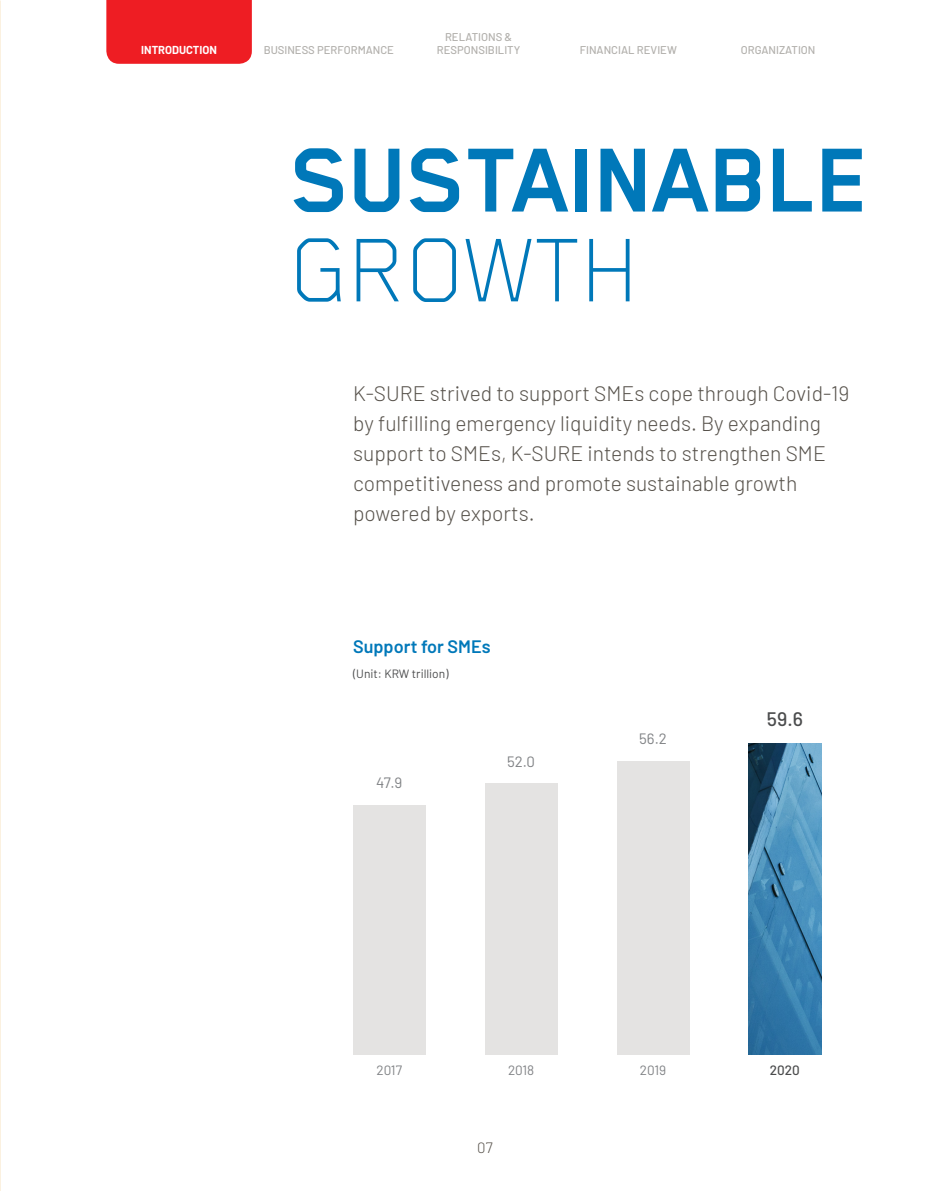
<style>
.page{position:relative;width:936px;height:1191px;background:#fff}
.page>*{position:absolute;margin:0;border:0;box-sizing:border-box;transform-origin:0 0}
.t1{font:700 105px "Blender W00";letter-spacing:-.01em;color:#0078b9}
.t2{font:100 105px "Blender W00";letter-spacing:-.005em;color:#0078b9}
.t3{font:300 21px/30px "Barlow";color:#57524b}
.t4{font:500 19.5px "Barlow";color:#4b4c4d}
.t5{font:600 18px "Barlow";color:#0078b9}
.t6{font:15px "Barlow";color:#808285}
.t7{font:300 15px "Barlow";color:#57524b}
.t8{font:13.5px "Barlow";color:#808285}
.t9{font:500 13.5px "Barlow";color:#4b4c4d}
.t10{font:12px "Barlow";color:#4b4c4d}
.t11{font:500 11.25px "Barlow";color:#b2b0ac}
.t12{font:700 11.25px "Barlow";color:#fff}
</style>
<div class="page">
<img style="left:0;top:0;width:1px;height:1191px">
<div style="left:106px;top:0;width:146px;height:64px;background:#ee1d23"></div>
<div style="left:353px;top:805px;width:72px;height:249px;background:#e4e3e2"></div>
<div style="left:485px;top:783px;width:72px;height:271px;background:#e4e3e2"></div>
<div style="left:617px;top:761px;width:72px;height:293px;background:#e4e3e2"></div>
<img style="left:748px;top:743px;width:73px;height:311px">
<p class="t11" style="left:445px;top:29px;width:69px">RELATIONS &amp;</p>
<p class="t12" style="left:141px;top:41px;width:77px">INTRODUCTION</p>
<p class="t11" style="left:437px;top:41px;width:85px">RESPONSIBILITY</p>
<p class="t11" style="left:579px;top:41px;width:99px">FINANCIAL REVIEW</p>
<p class="t11" style="left:740px;top:41px;width:76px">ORGANIZATION</p>
<p class="t11" style="left:264px;top:41px;width:132px">BUSINESS PERFORMANCE</p>
<p class="t1" style="left:292px;top:123px;width:581px">SUSTAINABLE</p>
<p class="t2" style="left:292px;top:213px;width:351px">GROWTH</p>
<p class="t3" style="left:353px;top:376px;width:498px">K-SURE strived to support SMEs cope through Covid-19 by fulfilling emergency liquidity needs. By expanding support to SMEs, K-SURE intends to strengthen SME competitiveness and promote sustainable growth powered by exports.</p>
<p class="t5" style="left:353px;top:633px;width:139px">Support for SMEs</p>
<p class="t10" style="left:353px;top:665px;width:97px">(Unit: KRW trillion)</p>
<p class="t6" style="left:376px;top:772px;width:28px">47.9</p>
<p class="t6" style="left:507px;top:750px;width:29px">52.0</p>
<p class="t6" style="left:639px;top:728px;width:29px">56.2</p>
<p class="t4" style="left:766px;top:705px;width:37px">59.6</p>
<p class="t8" style="left:376px;top:1060px;width:27px">2017</p>
<p class="t8" style="left:508px;top:1060px;width:28px">2018</p>
<p class="t7" style="left:477px;top:1136px;width:17px">07</p>
<p class="t8" style="left:640px;top:1060px;width:28px">2019</p>
<p class="t9" style="left:770px;top:1060px;width:31px">2020</p>
</div>
